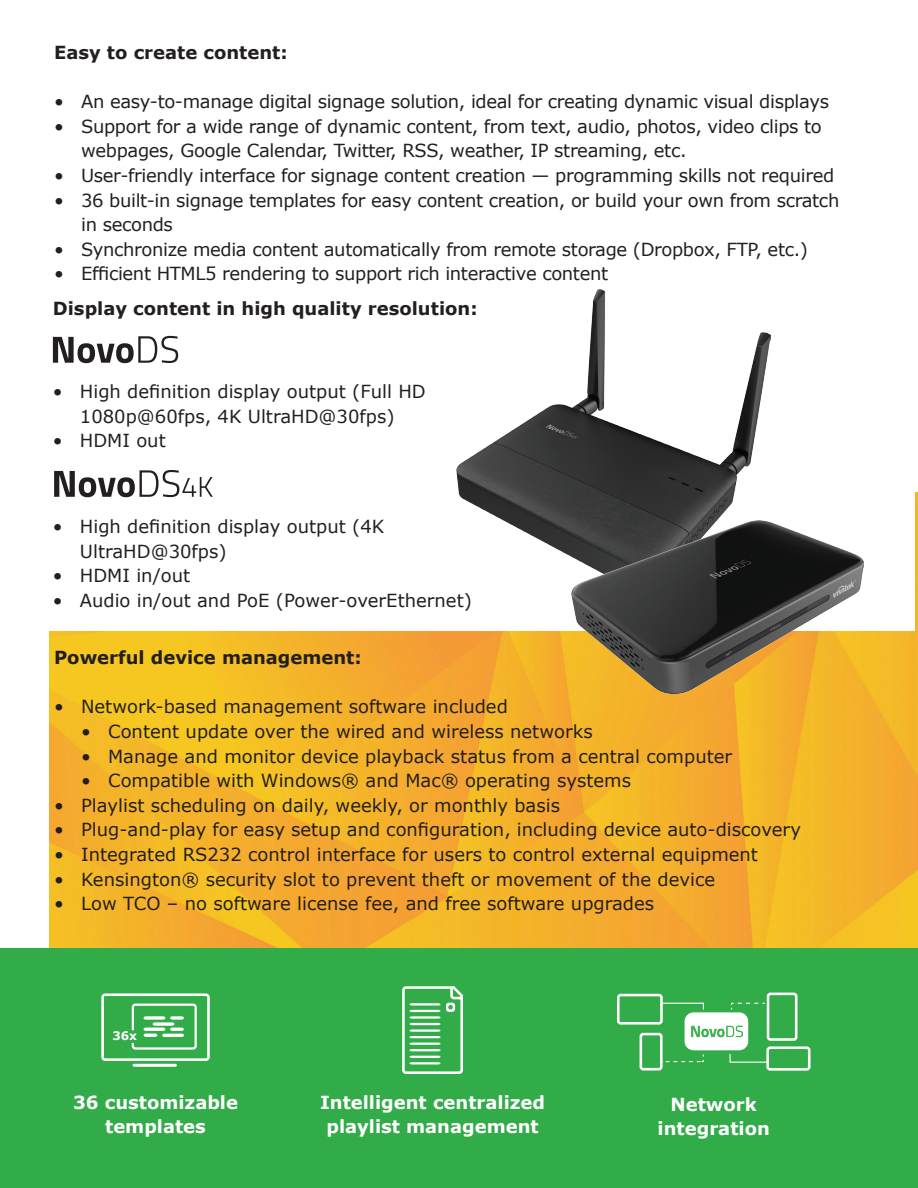
<style>
.page{position:relative;width:918px;height:1188px;background:#fff}
.page>*{position:absolute;margin:0;border:0;box-sizing:border-box;transform-origin:0 0}
.t1{font:18px/24.6px "Verdana";color:#231f20;text-align:center}
.t2{font:18px/24.6px "Verdana";letter-spacing:-.02em;color:#231f20}
.t3{font:700 18px "Verdana";color:#231f20}
.t4{font:700 18px/24px "Verdana";color:#fff;text-align:center}
.t5{font:700 11.85px "Verdana";color:#fff}
</style>
<div class="page">
<div style="left:0;top:948px;width:918px;height:240px;background:#32ab49"></div>
<img style="left:50px;top:493px;width:868px;height:454px">
<div style="left:0;top:487px;width:914px;height:144px;background:#fff"></div>
<svg style="left:133px;top:1064px;width:44px;height:3px"></svg>
<div style="left:101px;top:993px;width:109px;height:68px;border:3px solid #fff;border-radius:3px"></div>
<svg style="left:144px;top:1016px;width:40px;height:21px"></svg>
<div style="left:132px;top:1004px;width:65px;height:46px;border:2px solid #fff;border-radius:3px"></div>
<svg style="left:402px;top:986px;width:61px;height:88px"></svg>
<svg style="left:617px;top:992px;width:194px;height:79px"></svg>
<svg style="left:54px;top:470px;width:159px;height:27px"></svg>
<svg style="left:53px;top:336px;width:125px;height:27px"></svg>
<img style="left:456px;top:289px;width:315px;height:304px">
<img style="left:572px;top:521px;width:291px;height:172px">
<p class="t3" style="left:54px;top:41px;width:235px">Easy to create content:</p>
<p class="t2" style="left:54px;top:90px;width:777px">• An easy-to-manage digital signage solution, ideal for creating dynamic visual displays</p>
<p class="t2" style="left:81px;top:114px;width:742px;text-indent:-27px">• Support for a wide range of dynamic content, from text, audio, photos, video clips to webpages, Google Calendar, Twitter, RSS, weather, IP streaming, etc.</p>
<p class="t2" style="left:54px;top:163px;width:782px">• User-friendly interface for signage content creation — programming skills not required</p>
<p class="t2" style="left:81px;top:188px;width:760px;text-indent:-27px">• 36 built-in signage templates for easy content creation, or build your own from scratch in seconds</p>
<p class="t2" style="left:54px;top:237px;width:756px">• Synchronize media content automatically from remote storage (Dropbox, FTP, etc.)</p>
<p class="t2" style="left:54px;top:262px;width:556px">• Efficient HTML5 rendering to support rich interactive content</p>
<p class="t3" style="left:53px;top:297px;width:426px">Display content in high quality resolution:</p>
<p class="t1" style="left:53px;top:380px;width:374px">• High definition display output (Full HD<br>1080p@60fps, 4K UltraHD@30fps)</p>
<p class="t1" style="left:53px;top:429px;width:114px">• HDMI out</p>
<p class="t1" style="left:80px;top:515px;width:306px;text-align:left;text-indent:-27px">• High definition display output (4K<br>UltraHD@30fps)</p>
<p class="t1" style="left:53px;top:564px;width:139px">• HDMI in/out</p>
<p class="t1" style="left:53px;top:588px;width:421px">• Audio in/out and PoE (Power-overEthernet)</p>
<p class="t3" style="left:54px;top:646px;width:309px">Powerful device management:</p>
<p class="t1" style="left:54px;top:695px;width:455px">• Network-based management software included</p>
<p class="t1" style="left:81px;top:719px;width:513px">• Content update over the wired and wireless networks</p>
<p class="t1" style="left:81px;top:744px;width:653px">• Manage and monitor device playback status from a central computer</p>
<p class="t1" style="left:81px;top:769px;width:552px">• Compatible with Windows® and Mac® operating systems</p>
<p class="t1" style="left:54px;top:793px;width:508px">• Playlist scheduling on daily, weekly, or monthly basis</p>
<p class="t1" style="left:54px;top:818px;width:748px">• Plug-and-play for easy setup and configuration, including device auto-discovery</p>
<p class="t1" style="left:54px;top:842px;width:705px">• Integrated RS232 control interface for users to control external equipment</p>
<p class="t1" style="left:54px;top:867px;width:663px">• Kensington® security slot to prevent theft or movement of the device</p>
<p class="t1" style="left:54px;top:892px;width:602px">• Low TCO – no software license fee, and free software upgrades</p>
<p class="t5" style="left:112px;top:1028px;width:26px">36x</p>
<p class="t4" style="left:320px;top:1091px;width:227px">Intelligent centralized playlist management</p>
<p class="t4" style="left:73px;top:1091px;width:167px">36 customizable templates</p>
<p class="t4" style="left:658px;top:1092px;width:114px">Network integration</p>
</div>
